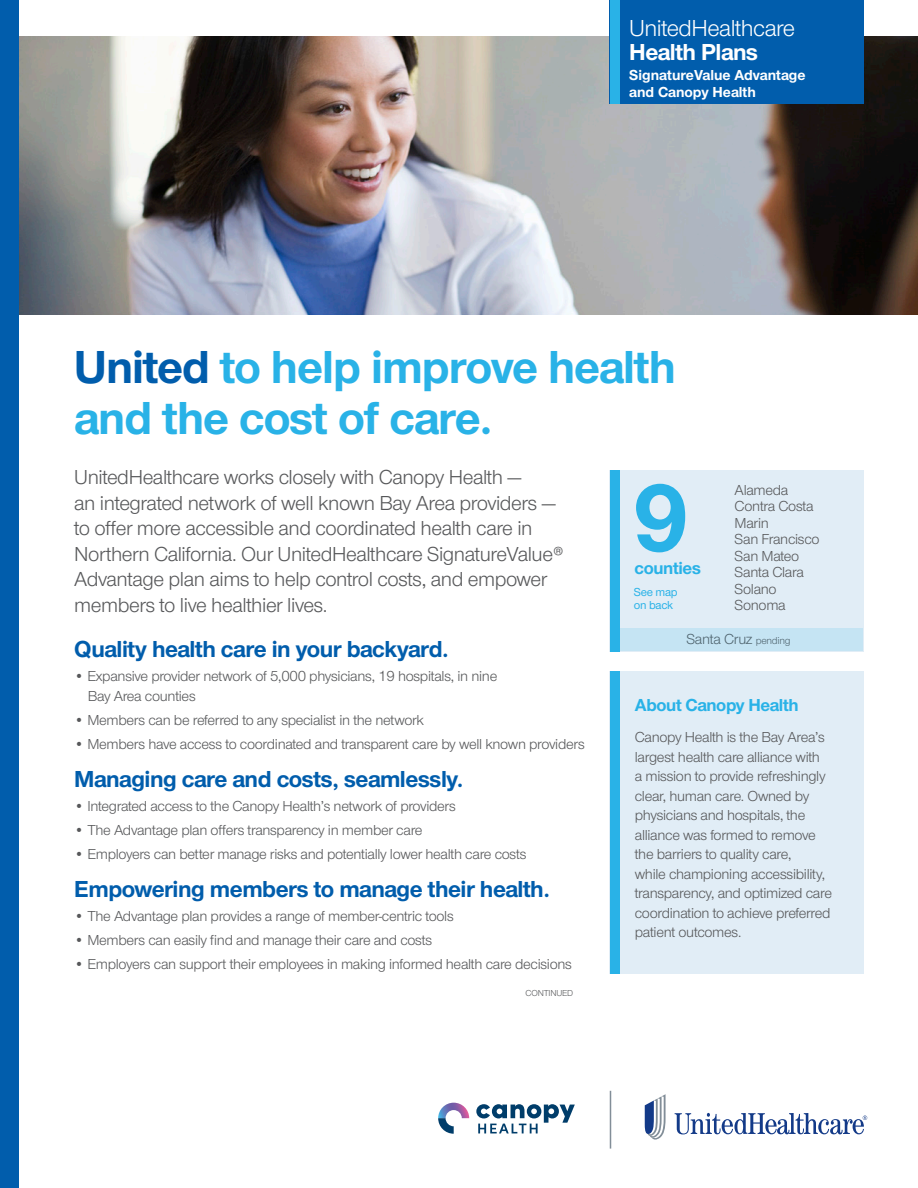
<style>
.page{position:relative;width:918px;height:1188px;background:#fff}
.page>*{position:absolute;margin:0;border:0;box-sizing:border-box;transform-origin:0 0}
.Body{font:700 99.9px "UHC Sans";color:#29b2e7}
.t1{font:700 48px/51px "UHC Sans";letter-spacing:-.02em;color:#29b2e7}
.Subhead_2{font:700 24px "UHC Sans";letter-spacing:-.02em;color:#015dac}
.t2{font:24px "UHC Sans";letter-spacing:-.02em;color:#fff}
.t3{font:700 24px "UHC Sans";letter-spacing:-.02em;color:#fff}
.Lead_In{font:21px/25.5px "UHC Sans";letter-spacing:-.02em;color:#57585a}
.Body-2{font:700 18px "UHC Sans";letter-spacing:-.02em;color:#29b2e7}
.Body-3{font:15px/19.5px "UHC Sans";letter-spacing:-.02em;color:#57585a}
.t4{font:700 15px/16.5px "UHC Sans";color:#fff}
.Body-4{font:500 12px/13.5px "UHC Sans";letter-spacing:-.02em;color:#29b2e7}
.Disclaimer_Copyright{font:9px "UHC Sans";letter-spacing:-.02em;color:#57585a}
.s1{color:#015dac}
.s2{font-size:10.5px}
</style>
<div class="page">
<div style="left:610px;top:672px;width:254px;height:302px;background:#e1edf6"></div>
<div style="left:610px;top:672px;width:10px;height:302px;background:#29b2e7"></div>
<div style="left:610px;top:470px;width:254px;height:182px;background:#e1edf6"></div>
<div style="left:610px;top:470px;width:10px;height:182px;background:#29b2e7"></div>
<svg style="left:675px;top:1113px;width:192px;height:21px"></svg>
<svg style="left:645px;top:1094px;width:21px;height:46px"></svg>
<svg style="left:438px;top:1103px;width:31px;height:31px"></svg>
<svg style="left:476px;top:1104px;width:99px;height:29px"></svg>
<hr style="left:610px;top:1091px;width:1px;height:58px;background:#828e98">
<div style="left:620px;top:629px;width:243px;height:22px;background:#c5e4f3"></div>
<img style="left:20px;top:36px;width:898px;height:279px">
<div style="left:0;top:0;width:20px;height:1188px;background:#015dac"></div>
<div style="left:610px;top:0;width:254px;height:104px;background:#015dac"></div>
<div style="left:610px;top:0;width:10px;height:104px;background:#29b2e7"></div>
<h3 class="t2" style="left:629px;top:13px;width:167px">UnitedHealthcare</h3>
<h3 class="t3" style="left:629px;top:36px;width:130px">Health Plans</h3>
<p class="t4" style="left:629px;top:66px;width:178px">SignatureValue Advantage and Canopy Health</p>
<h2 class="t1" style="left:74px;top:340px;width:603px"><span class="s1">United</span> to help improve health and the cost of care.</h2>
<p class="Lead_In" style="left:74px;top:464px;width:491px">UnitedHealthcare works closely with Canopy Health —<br>an integrated network of well known Bay Area providers — to offer more accessible and coordinated health care in Northern California. Our UnitedHealthcare SignatureValue® Advantage plan aims to help control costs, and empower members to live healthier lives.</p>
<p class="Subhead_2" style="left:74px;top:633px;width:376px">Quality health care in your backyard.</p>
<p class="Body-3" style="left:88px;top:666px;width:411px;text-indent:-14px">• Expansive provider network of 5,000 physicians, 19 hospitals, in nine<br>Bay Area counties</p>
<p class="Body-3" style="left:74px;top:709px;width:351px">• Members can be referred to any specialist in the network</p>
<p class="Body-3" style="left:74px;top:733px;width:512px">• Members have access to coordinated and transparent care by well known providers</p>
<p class="Subhead_2" style="left:74px;top:763px;width:391px">Managing care and costs, seamlessly.</p>
<p class="Body-3" style="left:74px;top:796px;width:383px">• Integrated access to the Canopy Health’s network of providers</p>
<p class="Body-3" style="left:74px;top:820px;width:350px">• The Advantage plan offers transparency in member care</p>
<p class="Body-3" style="left:74px;top:844px;width:454px">• Employers can better manage risks and potentially lower health care costs</p>
<p class="Subhead_2" style="left:74px;top:873px;width:477px">Empowering members to manage their health.</p>
<p class="Body-3" style="left:74px;top:906px;width:381px">• The Advantage plan provides a range of member-centric tools</p>
<p class="Body-3" style="left:74px;top:930px;width:359px">• Members can easily find and manage their care and costs</p>
<p class="Body-3" style="left:74px;top:954px;width:499px">• Employers can support their employees in making informed health care decisions</p>
<p class="Disclaimer_Copyright" style="left:526px;top:987px;width:49px">CONTINUED</p>
<p class="Body" style="left:632px;top:451px;width:59px">9</p>
<p class="Body-2" style="left:635px;top:556px;width:68px">counties</p>
<p class="Body-4" style="left:634px;top:585px;width:45px">See map on back</p>
<p class="Body-3" style="left:735px;top:481px;width:81px;line-height:16.5px">Alameda<br>Contra Costa</p>
<p class="Body-3" style="left:735px;top:514px;width:87px;line-height:16.5px">Marin<br>San Francisco</p>
<p class="Body-3" style="left:735px;top:547px;width:71px;line-height:16.5px">San Mateo<br>Santa Clara</p>
<p class="Body-3" style="left:735px;top:580px;width:53px;line-height:16.5px">Solano<br>Sonoma</p>
<p class="Body-3" style="left:686px;top:629px;width:106px">Santa Cruz <span class="s2">pending</span></p>
<p class="Body-2" style="left:635px;top:693px;width:165px">About Canopy Health</p>
<p class="Body-3" style="left:635px;top:727px;width:199px">Canopy Health is the Bay Area’s largest health care alliance with<br>a mission to provide refreshingly clear, human care. Owned by physicians and hospitals, the alliance was formed to remove the barriers to quality care,<br>while championing accessibility, transparency, and optimized care coordination to achieve preferred patient outcomes.</p>
</div>
